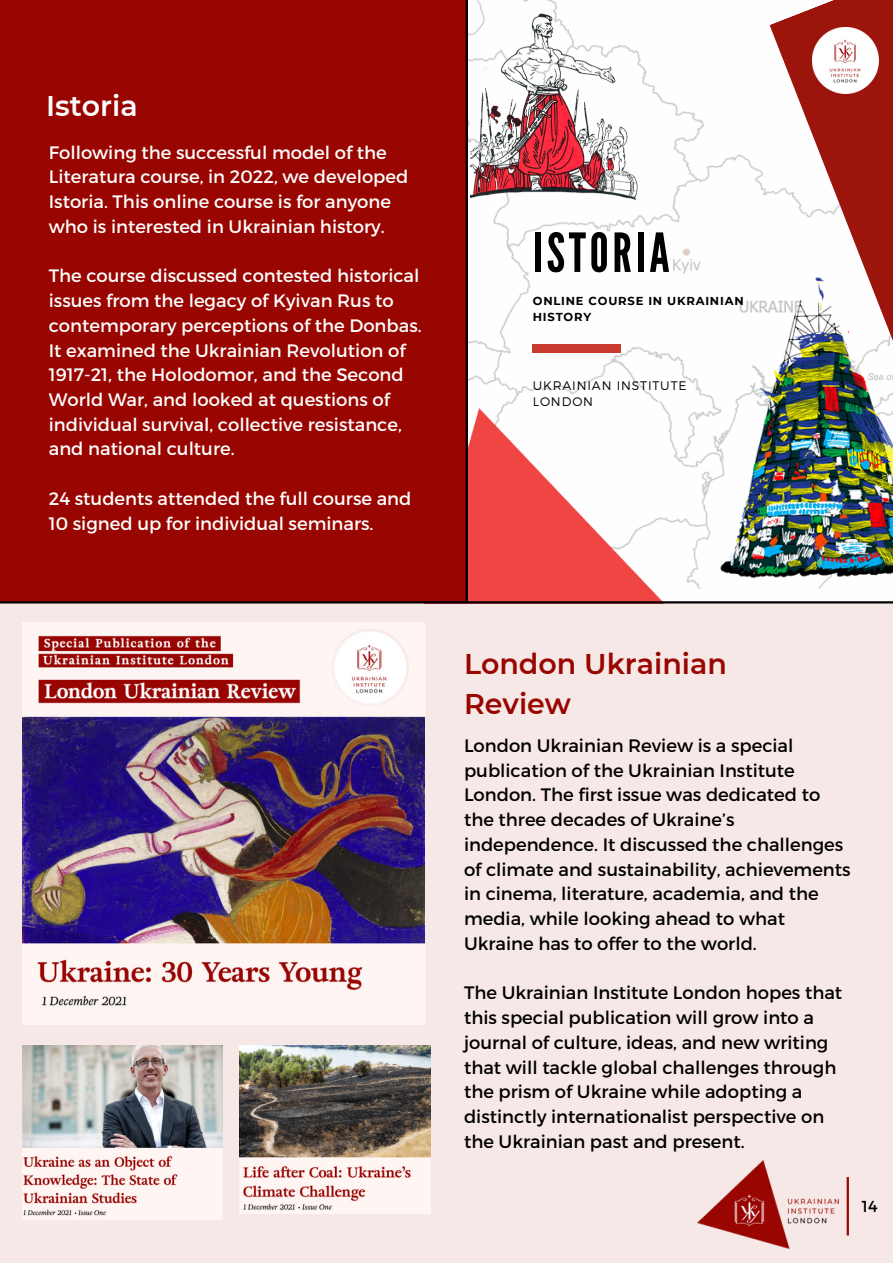
<style>
.page{position:relative;width:893px;height:1264px;background:#fff}
.page>*{position:absolute;margin:0;border:0;box-sizing:border-box;transform-origin:0 0}
.t1{font:53.7px "League Gothic";letter-spacing:.07em;color:#000}
.t2{font:600 28.5px/39.3px "Montserrat";color:#990500}
.t3{font:600 28.5px "Montserrat";color:#fdfdfd}
.t4{font:18px/24.8px "Montserrat";color:#000}
.t5{font:18px/24.8px "Montserrat";color:#fdfdfd}
.t6{font:15.9px "Montserrat";color:#000}
.t7{font:300 12.45px/16px "Montserrat";letter-spacing:.07em;color:#000}
.t8{font:700 11.55px/15.8px "Montserrat";letter-spacing:.07em;color:#000}
</style>
<div class="page">
<div style="left:0;top:603px;width:892px;height:659px;background:#f6e8e6"></div>
<hr style="left:846px;top:1177px;width:2px;height:58px;background:#990500">
<img style="left:697px;top:1160px;width:141px;height:88px">
<img style="left:468px;top:0;width:301px;height:589px">
<div style="left:532px;top:344px;width:88px;height:8px;background:#c93b2e"></div>
<svg style="left:769px;top:0;width:123px;height:264px;fill:#9c150d"></svg>
<img style="left:468px;top:408px;width:196px;height:193px">
<img style="left:812px;top:27px;width:66px;height:66px">
<img style="left:470px;top:1px;width:169px;height:211px">
<img style="left:719px;top:264px;width:173px;height:325px">
<div style="left:0;top:0;width:467px;height:603px;background:#990500"></div>
<hr style="left:0;top:601px;width:892px;height:2px;background:#000">
<hr style="left:465px;top:0;width:3px;height:601px;background:#000">
<img style="left:23px;top:622px;width:401px;height:402px">
<img style="left:23px;top:1045px;width:200px;height:174px">
<img style="left:239px;top:1045px;width:191px;height:168px">
<h2 class="t3" style="left:46px;top:88px;width:93px">Istoria</h2>
<p class="t5" style="left:49px;top:139px;width:361px">Following the successful model of the Literatura course, in 2022, we developed Istoria. This online course is for anyone who is interested in Ukrainian history.</p>
<p class="t5" style="left:49px;top:262px;width:374px">The course discussed contested historical issues from the legacy of Kyivan Rus to contemporary perceptions of the Donbas.<br>It examined the Ukrainian Revolution of 1917-21, the Holodomor, and the Second World War, and looked at questions of individual survival, collective resistance, and national culture.</p>
<p class="t5" style="left:49px;top:485px;width:364px">24 students attended the full course and<br>10 signed up for individual seminars.</p>
<h1 class="t1" style="left:532px;top:222px;width:138px">ISTORIA</h1>
<p class="t8" style="left:532px;top:293px;width:212px">ONLINE COURSE IN UKRAINIAN<br>HISTORY</p>
<p class="t7" style="left:532px;top:376px;width:155px">UKRAINIAN INSTITUTE<br>LONDON</p>
<h2 class="t2" style="left:464px;top:644px;width:264px">London Ukrainian<br>Review</h2>
<p class="t4" style="left:464px;top:732px;width:388px">London Ukrainian Review is a special publication of the Ukrainian Institute London. The first issue was dedicated to the three decades of Ukraine’s independence. It discussed the challenges of climate and sustainability, achievements in cinema, literature, academia, and the media, while looking ahead to what Ukraine has to offer to the world.</p>
<p class="t4" style="left:464px;top:979px;width:380px">The Ukrainian Institute London hopes that this special publication will grow into a journal of culture, ideas, and new writing that will tackle global challenges through the prism of Ukraine while adopting a distinctly internationalist perspective on the Ukrainian past and present.</p>
<p class="t6" style="left:861px;top:1196px;width:17px">14</p>
</div>
